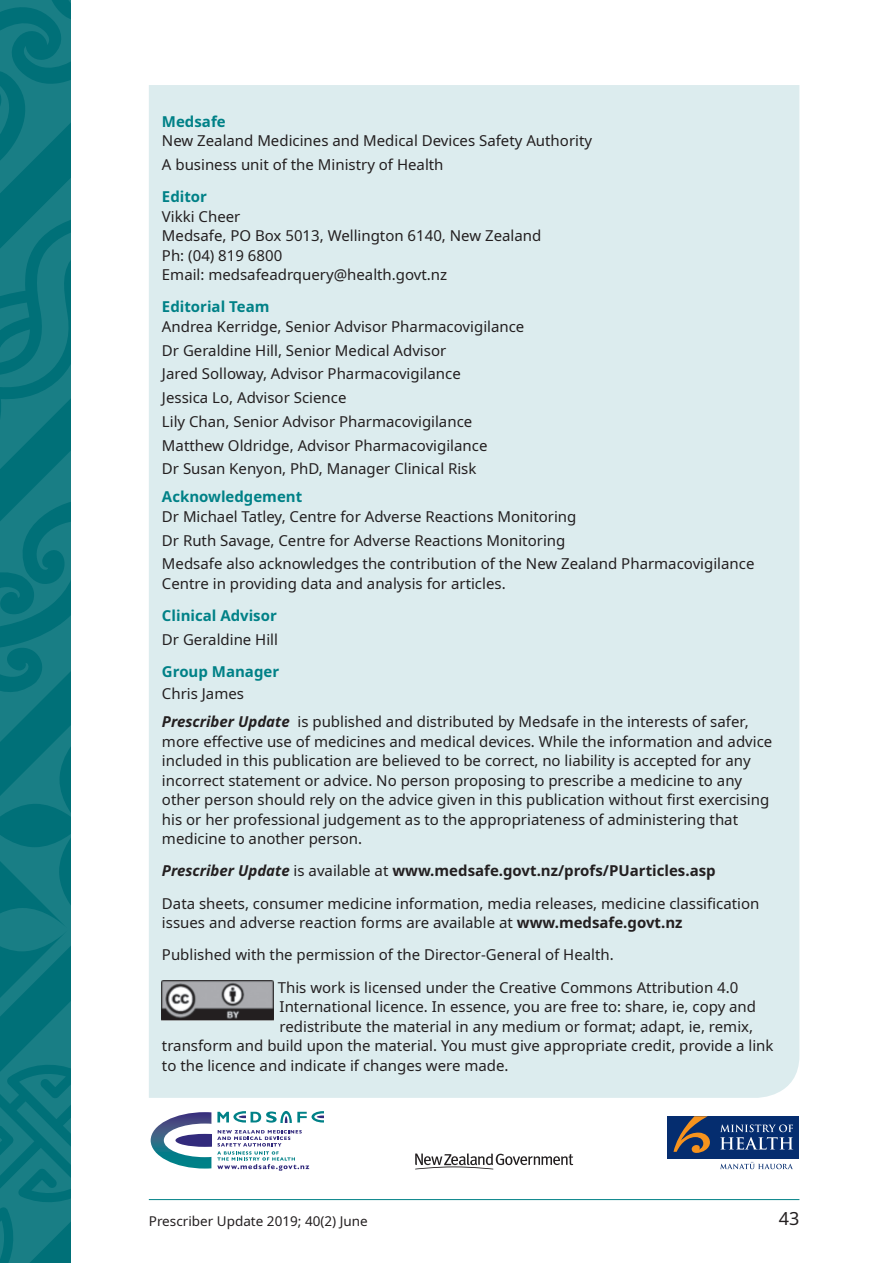
<style>
.page{position:relative;width:893px;height:1263px;background:#fff}
.page>*{position:absolute;margin:0;border:0;box-sizing:border-box;transform-origin:0 0}
.t1{font:18px "Noto Sans";color:#231f20}
.Body_text{font:15px/19.5px "Noto Sans";color:#231f20}
.Body_text-2{font:700 15px/21.6px "Noto Sans";color:#008187}
.Body_text-3{font:700 15px "Noto Sans";color:#231f20}
.back_page_text{font:15px "Noto Sans";color:#231f20}
.t2{font:13.5px "Noto Sans";color:#231f20}
.s1{font-weight:400;color:#231f20}
.s2{font-weight:700;font-style:italic}
.s3{font-style:italic}
.s4{font-weight:400}
.s5{font-weight:700}
</style>
<div class="page">
<hr style="left:149px;top:1199px;width:650px;height:1px;background:#008187">
<svg style="left:0;top:1162px;width:70px;height:101px;background:#107880"></svg>
<svg style="left:0;top:1133px;width:70px;height:29px;background:#0e777f"></svg>
<svg style="left:0;top:0;width:70px;height:1133px;background:#0d777e"></svg>
<div style="left:149px;top:85px;width:650px;height:1013px;background:#dcecee"></div>
<svg style="left:415px;top:1153px;width:158px;height:16px"></svg>
<img style="left:162px;top:980px;width:112px;height:40px">
<svg style="left:217px;top:1130px;width:92px;height:41px"></svg>
<svg style="left:217px;top:1111px;width:28px;height:11px"></svg>
<svg style="left:251px;top:1111px;width:72px;height:11px"></svg>
<svg style="left:151px;top:1112px;width:60px;height:56px"></svg>
<div style="left:668px;top:1116px;width:131px;height:42px;background:#052d6f"></div>
<svg style="left:720px;top:1124px;width:73px;height:25px"></svg>
<svg style="left:720px;top:1162px;width:73px;height:7px"></svg>
<svg style="left:673px;top:1116px;width:37px;height:37px"></svg>
<p class="Body_text-2" style="left:162px;top:111px;width:65px">Medsafe</p>
<p class="Body_text" style="left:162px;top:131px;width:432px">New Zealand Medicines and Medical Devices Safety Authority</p>
<p class="Body_text" style="left:162px;top:155px;width:283px">A business unit of the Ministry of Health</p>
<p class="Body_text-2" style="left:162px;top:186px;width:47px">Editor</p>
<p class="Body_text" style="left:162px;top:207px;width:381px">Vikki Cheer<br>Medsafe, PO Box 5013, Wellington 6140, New Zealand</p>
<p class="Body_text" style="left:162px;top:246px;width:122px">Ph: (04) 819 6800</p>
<p class="Body_text" style="left:162px;top:265px;width:287px">Email: medsafeadrquery@health.govt.nz</p>
<p class="Body_text-2" style="left:162px;top:296px;width:109px">Editorial Team</p>
<p class="Body_text" style="left:162px;top:317px;width:364px">Andrea Kerridge, Senior Advisor Pharmacovigilance</p>
<p class="Body_text" style="left:162px;top:341px;width:286px">Dr Geraldine Hill, Senior Medical Advisor</p>
<p class="Body_text" style="left:162px;top:365px;width:300px">Jared Solloway, Advisor Pharmacovigilance</p>
<p class="Body_text" style="left:162px;top:388px;width:186px">Jessica Lo, Advisor Science</p>
<p class="Body_text" style="left:162px;top:412px;width:312px">Lily Chan, Senior Advisor Pharmacovigilance</p>
<p class="Body_text" style="left:162px;top:436px;width:327px">Matthew Oldridge, Advisor Pharmacovigilance</p>
<p class="Body_text" style="left:162px;top:460px;width:316px">Dr Susan Kenyon, PhD, Manager Clinical Risk</p>
<p class="Body_text-2" style="left:162px;top:486px;width:142px">Acknowledgement</p>
<p class="Body_text" style="left:162px;top:507px;width:416px">Dr Michael Tatley, Centre for Adverse Reactions Monitoring</p>
<p class="Body_text" style="left:162px;top:531px;width:405px">Dr Ruth Savage, Centre for Adverse Reactions Monitoring</p>
<p class="Body_text" style="left:162px;top:555px;width:594px">Medsafe also acknowledges the contribution of the New Zealand Pharmacovigilance<br>Centre in providing data and analysis for articles.</p>
<p class="Body_text-2" style="left:162px;top:605px;width:116px">Clinical Advisor</p>
<p class="back_page_text" style="left:162px;top:629px;width:118px">Dr Geraldine Hill</p>
<p class="Body_text-2" style="left:162px;top:661px;width:119px">Group Manager<br><span class="s1">Chris James</span></p>
<p class="Body_text" style="left:162px;top:712px;width:612px"><span class="s2">Prescriber Update</span> is published and distributed by Medsafe in the interests of safer, more effective use of medicines and medical devices. While the information and advice included in this publication are believed to be correct, no liability is accepted for any incorrect statement or advice. No person proposing to prescribe a medicine to any other person should rely on the advice given in this publication without first exercising his or her professional judgement as to the appropriateness of administering that medicine to another person.</p>
<p class="Body_text-3" style="left:162px;top:860px;width:555px"><span class="s3">Prescriber Update</span> <span class="s4">is available at</span> www.medsafe.govt.nz/profs/PUarticles.asp</p>
<p class="Body_text" style="left:162px;top:894px;width:599px">Data sheets, consumer medicine information, media releases, medicine classification issues and adverse reaction forms are available at <span class="s5">www.medsafe.govt.nz</span></p>
<p class="Body_text" style="left:162px;top:945px;width:453px">Published with the permission of the Director-General of Health.</p>
<p class="Body_text" style="left:278px;top:978px;width:462px">This work is licensed under the Creative Commons Attribution 4.0</p>
<p class="Body_text" style="left:280px;top:997px;width:478px">International licence. In essence, you are free to: share, ie, copy and</p>
<p class="Body_text" style="left:280px;top:1017px;width:475px">redistribute the material in any medium or format; adapt, ie, remix,</p>
<p class="Body_text" style="left:162px;top:1036px;width:613px">transform and build upon the material. You must give appropriate credit, provide a link</p>
<p class="Body_text" style="left:162px;top:1056px;width:348px">to the licence and indicate if changes were made.</p>
<p class="t2" style="left:149px;top:1212px;width:220px">Prescriber Update 2019; 40(2) June</p>
<p class="t1" style="left:779px;top:1206px;width:22px">43</p>
</div>
